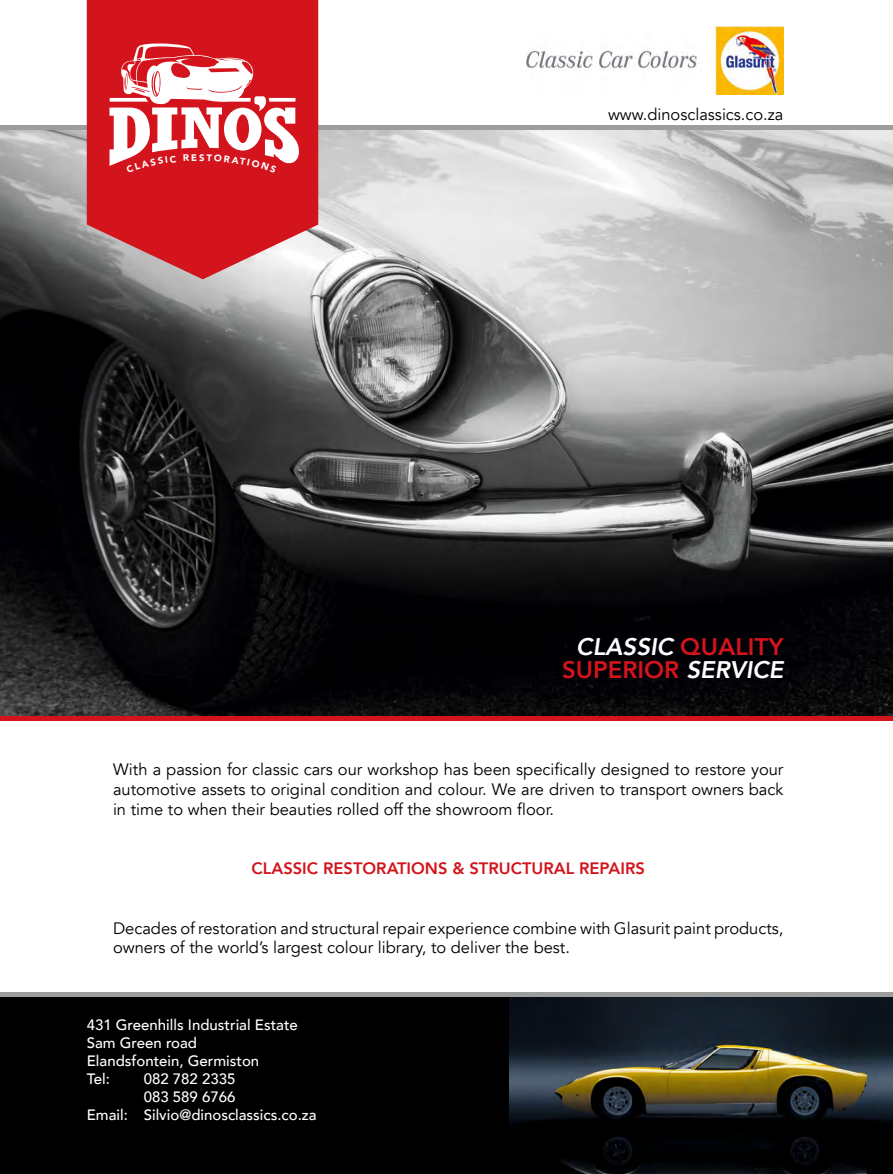
<style>
.page{position:relative;width:893px;height:1174px;background:#fff}
.page>*{position:absolute;margin:0;border:0;box-sizing:border-box;transform-origin:0 0}
.t1{font:800 24px/22.8px "Avenir";color:#d3141c;text-align:center}
.t2{font:16.5px/19.8px "Avenir";color:#000;text-align:justify}
.t3{font:800 16.5px "Avenir";color:#d3141c}
.t4{font:500 15px/18px "Avenir";color:#fff}
.t5{font:900 9.45px "Avenir";color:#fff}
.s1{font-style:italic;color:#fff}
</style>
<div class="page">
<img style="left:711px;top:27px;width:72px;height:67px">
<img style="left:527px;top:50px;width:170px;height:20px">
<img style="left:0;top:130px;width:893px;height:586px">
<hr style="left:0;top:716px;width:893px;height:4px;background:#d3141c">
<div style="left:0;top:125px;width:893px;height:5px;background:#9c9d9d"></div>
<svg style="left:87px;top:0;width:231px;height:279px;background:#d02f36"></svg>
<div style="left:0;top:996px;width:893px;height:178px;background:#000"></div>
<img style="left:509px;top:996px;width:384px;height:178px">
<hr style="left:0;top:992px;width:893px;height:4px;background:#9c9d9d">
<svg style="left:109px;top:44px;width:191px;height:129px"></svg>
<p class="t5" style="left:199px;top:149px;width:7px">S</p>
<p class="t2" style="left:608px;top:104px;width:177px">www.dinosclassics.co.za</p>
<h1 class="t1" style="left:562px;top:635px;width:223px"><span class="s1">CLASSIC</span> QUALITY<br>SUPERIOR <span class="s1">SERVICE</span></h1>
<p class="t2" style="left:113px;top:759px;width:672px">With a passion for classic cars our workshop has been specifically designed to restore your automotive assets to original condition and colour. We are driven to transport owners back in time to when their beauties rolled off the showroom floor.</p>
<p class="t3" style="left:252px;top:855px;width:395px">CLASSIC RESTORATIONS &amp; STRUCTURAL REPAIRS</p>
<p class="t2" style="left:113px;top:918px;width:672px">Decades of restoration and structural repair experience combine with Glasurit paint products, owners of the world’s largest colour library, to deliver the best.</p>
<p class="t4" style="left:87px;top:1014px;width:213px">431 Greenhills Industrial Estate<br>Sam Green road<br>Elandsfontein, Germiston<br>Tel:</p>
<p class="t4" style="left:144px;top:1068px;width:93px">082 782 2335</p>
<p class="t4" style="left:144px;top:1086px;width:93px">083 589 6766</p>
<p class="t4" style="left:87px;top:1104px;width:231px">Email: Silvio@dinosclassics.co.za</p>
</div>
